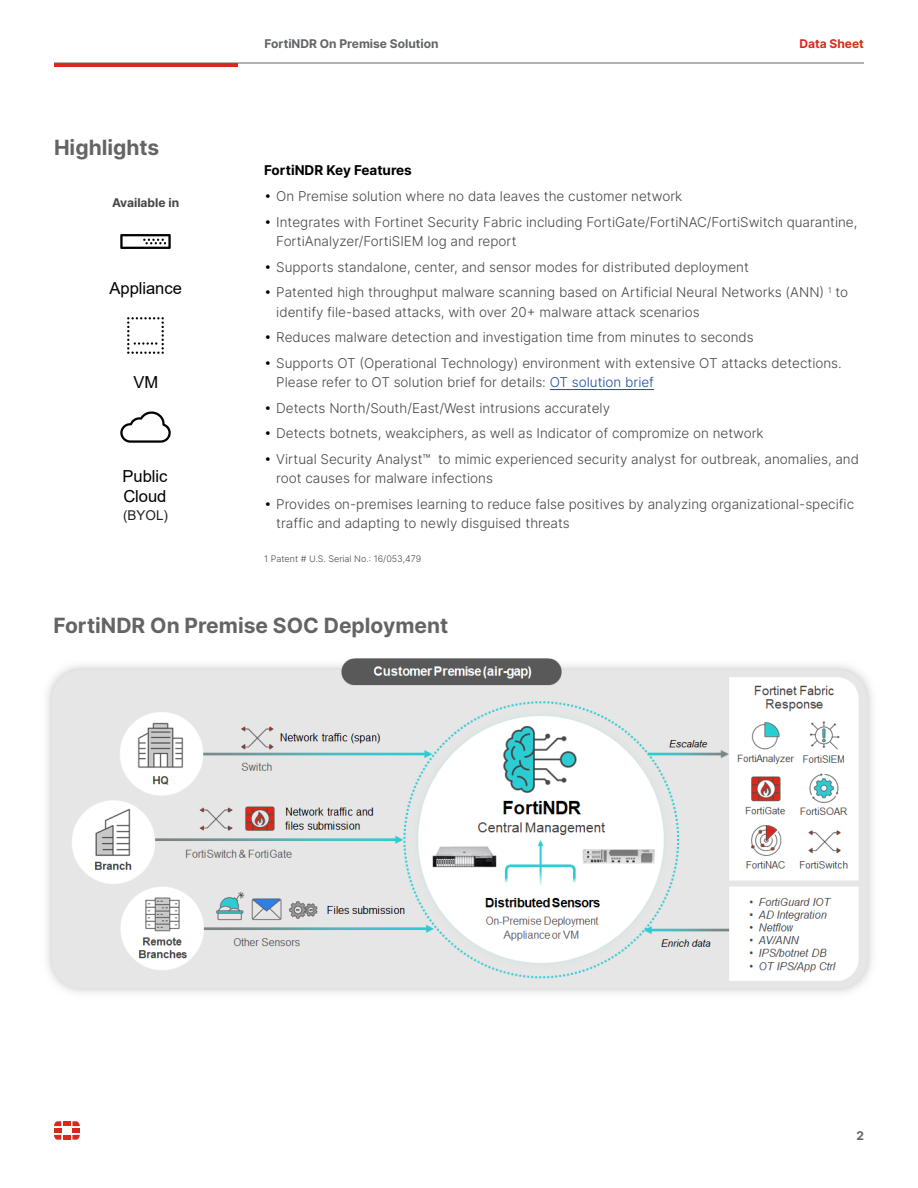
<style>
.page{position:relative;width:918px;height:1188px;background:#fff}
.page>*{position:absolute;margin:0;border:0;box-sizing:border-box;transform-origin:0 0}
.t1{font:21px "Inter";color:#646464}
.t2{font:16.5px/19.8px "Arial";letter-spacing:-.005em;color:#000}
.t3{font:13.5px/19.5px "Inter";color:#464646}
.t4{font:13.5px "Inter";color:#000}
.t5{font:13.5px "Arial";color:#231f20}
.t6{font:12px "Inter";color:#636466}
.t7{font:12px "Inter";color:#464646}
.Document_Type{font:12px "Inter";color:#da291c}
.t8{font:12px "Inter";color:#646464}
.Footnotes{font:9px "Inter";color:#464646}
.s1{color:#000}
.s2{color:#214ba0}
</style>
<div class="page">
<hr style="left:54px;top:63px;width:183px;height:4px;background:#da291c">
<hr style="left:54px;top:63px;width:810px;height:1px;background:#646464">
<svg style="left:54px;top:1121px;width:26px;height:19px"></svg>
<hr style="left:550px;top:389px;width:104px;height:1px;background:#214ba0">
<img style="left:120px;top:234px;width:51px;height:15px">
<img style="left:127px;top:317px;width:37px;height:37px">
<img style="left:120px;top:411px;width:51px;height:32px">
<img style="left:47px;top:658px;width:825px;height:335px">
<h1 class="t1" style="left:54px;top:132px;width:107px">Highlights</h1>
<h3 class="t7" style="left:112px;top:194px;width:69px">Available in</h3>
<p class="t2" style="left:110px;top:278px;width:74px">Appliance</p>
<p class="t2" style="left:134px;top:372px;width:26px">VM</p>
<p class="t2" style="left:123px;top:467px;width:46px">Public<br>Cloud</p>
<h3 class="t5" style="left:123px;top:506px;width:47px">(BYOL)</h3>
<p class="t6" style="left:265px;top:35px;width:176px">FortiNDR On Premise Solution</p>
<p class="Document_Type" style="left:800px;top:35px;width:66px">Data Sheet</p>
<h2 class="t4" style="left:264px;top:160px;width:149px">FortiNDR Key Features</h2>
<p class="t3" style="left:264px;top:186px;width:419px"><span class="s1">•</span> On Premise solution where no data leaves the customer network</p>
<p class="t3" style="left:276px;top:212px;width:583px;text-indent:-12px"><span class="s1">•</span> Integrates with Fortinet Security Fabric including FortiGate/FortiNAC/FortiSwitch quarantine,<br>FortiAnalyzer/FortiSIEM log and report</p>
<p class="t3" style="left:264px;top:257px;width:486px"><span class="s1">•</span> Supports standalone, center, and sensor modes for distributed deployment</p>
<p class="t3" style="left:276px;top:282px;width:573px;text-indent:-12px"><span class="s1">•</span> Patented high throughput malware scanning based on Artificial Neural Networks (ANN) <sup>1</sup> to identify file-based attacks, with over 20+ malware attack scenarios</p>
<p class="t3" style="left:264px;top:327px;width:491px"><span class="s1">•</span> Reduces malware detection and investigation time from minutes to seconds</p>
<p class="t3" style="left:276px;top:353px;width:567px;text-indent:-12px"><span class="s1">•</span> Supports OT (Operational Technology) environment with extensive OT attacks detections.<br>Please refer to OT solution brief for details: <span class="s2">OT solution brief</span></p>
<p class="t3" style="left:264px;top:398px;width:347px"><span class="s1">•</span> Detects North/South/East/West intrusions accurately</p>
<p class="t3" style="left:264px;top:423px;width:501px"><span class="s1">•</span> Detects botnets, weakciphers, as well as Indicator of compromize on network</p>
<p class="t3" style="left:276px;top:449px;width:584px;text-indent:-12px"><span class="s1">•</span> Virtual Security Analyst™ to mimic experienced security analyst for outbreak, anomalies, and root causes for malware infections</p>
<p class="t3" style="left:276px;top:494px;width:579px;text-indent:-12px"><span class="s1">•</span> Provides on-premises learning to reduce false positives by analyzing organizational-specific traffic and adapting to newly disguised threats</p>
<p class="Footnotes" style="left:264px;top:552px;width:158px">1 Patent # U.S. Serial No.: 16/053,479</p>
<h1 class="t1" style="left:54px;top:610px;width:396px">FortiNDR On Premise SOC Deployment</h1>
<p class="t8" style="left:856px;top:1127px;width:9px">2</p>
</div>
